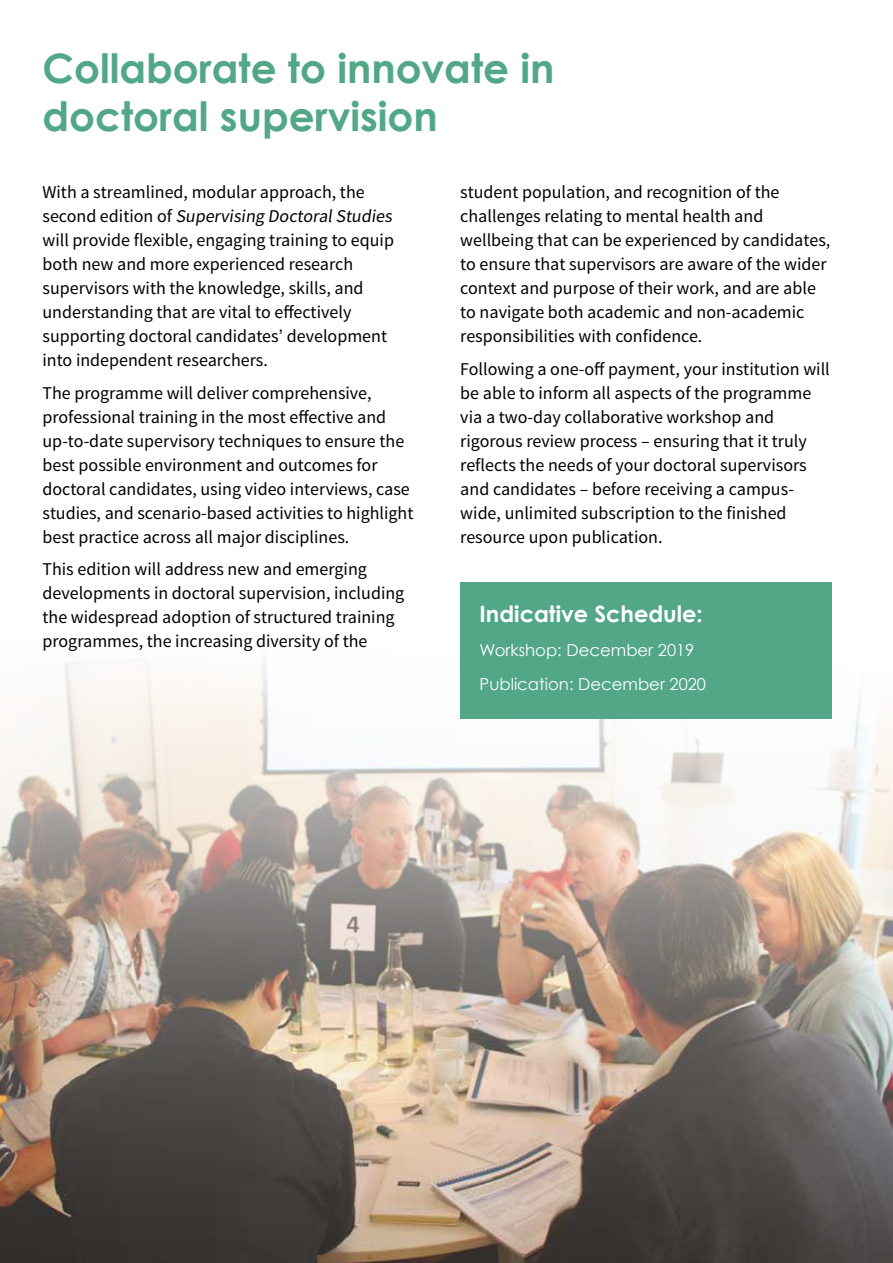
<style>
.page{position:relative;width:893px;height:1263px;background:#fff}
.page>*{position:absolute;margin:0;border:0;box-sizing:border-box;transform-origin:0 0}
.t1{font:700 40.5px/48.6px "Century Gothic";color:#52a787}
.t2{font:700 22.5px "Century Gothic";color:#fff}
.t3{font:18px/24px "Source Sans Pro";color:#000}
.t4{font:16.5px/34px "Century Gothic";color:#fff}
</style>
<div class="page">
<img style="left:0;top:631px;width:893px;height:632px">
<div style="left:460px;top:583px;width:371px;height:136px;background:#52a787"></div>
<h1 class="t1" style="left:43px;top:43px;width:513px">Collaborate to innovate in doctoral supervision</h1>
<p class="t3" style="left:42px;top:181px;width:354px">With a streamlined, modular approach, the<br>se co n d e d i t i o n of Supervising DoctoralStudies will provide flexible, engaging training to equip both new and more experienced research supervisors with the knowledge, skills, and understanding that are vital to effectively supporting doctoral candidates’ development into independent researchers.</p>
<p class="t3" style="left:42px;top:381px;width:373px">The programme will deliver comprehensive, professional training in the most effective and up-to-date supervisory techniques to ensure the best possible environment and outcomes for doctoral candidates, using video interviews, case studies, and scenario-based activities to highlight best practice across all major disciplines.</p>
<p class="t3" style="left:42px;top:558px;width:363px">This edition will address new and emerging developments in doctoral supervision, including the widespread adoption of structured training programmes, the increasing diversity of the</p>
<p class="t3" style="left:460px;top:181px;width:372px">student population, and recognition of the challenges relating to mental health and wellbeing that can be experienced by candidates, to ensure that supervisors are aware of the wider context and purpose of their work, and are able to navigate both academic and non-academic responsibilities with confidence.</p>
<p class="t3" style="left:460px;top:357px;width:371px">Following a one-off payment, your institution will be able to inform all aspects of the programme via a two-day collaborative workshop and rigorous review process – ensuring that it truly reflects the needs of your doctoral supervisors and candidates – before receiving a campus&shy;wide, unlimited subscription to the finished resource upon publication.</p>
<p class="t2" style="left:480px;top:600px;width:225px">Indicative Schedule:</p>
<p class="t4" style="left:480px;top:633px;width:228px">Workshop: December 2019<br>Publication: December 2020</p>
</div>
